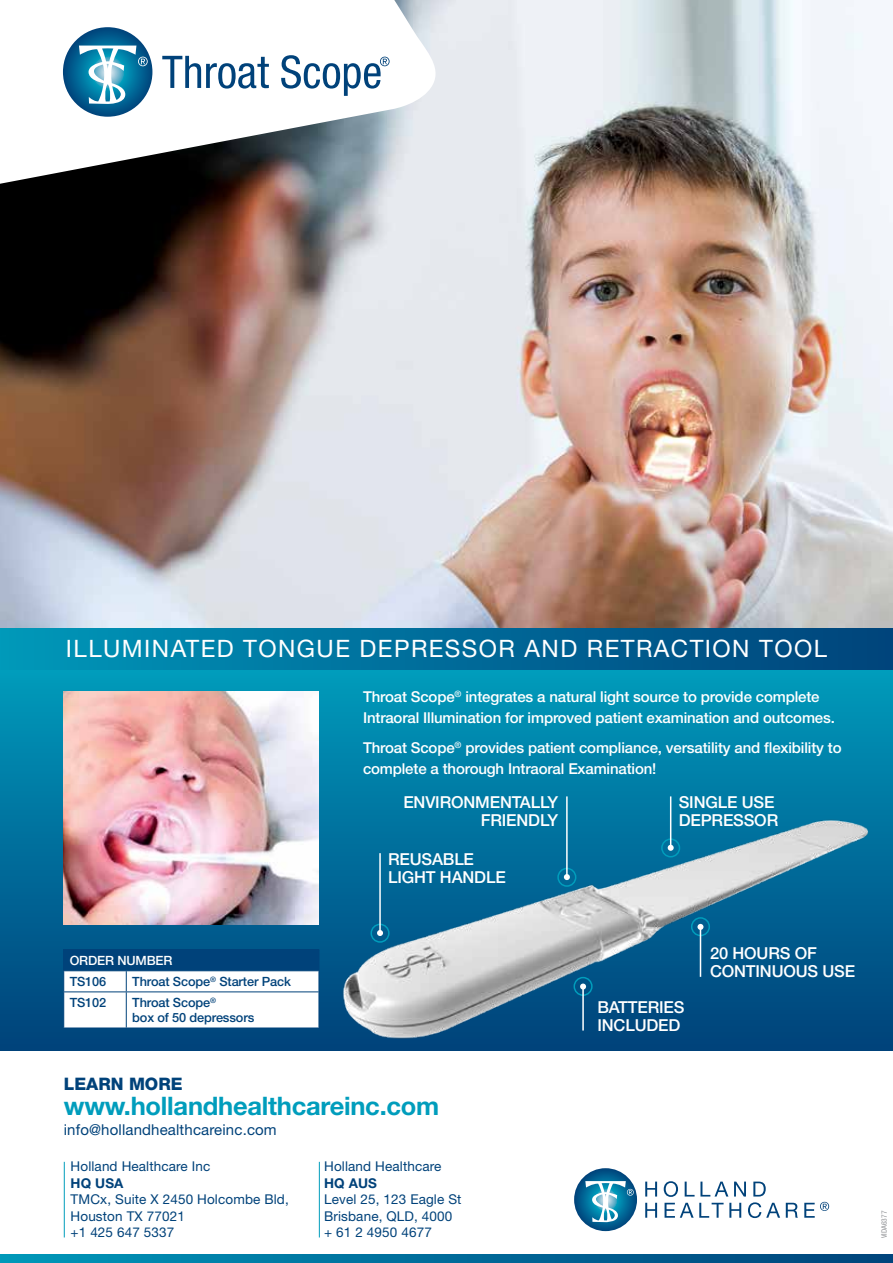
<style>
.page{position:relative;width:893px;height:1263px;background:#fff}
.page>*{position:absolute;margin:0;border:0;box-sizing:border-box;transform-origin:0 0}
.t1{font:700 25.5px "Helvetica Neue LT Std";letter-spacing:-.01em;color:#009dbc}
.t2{font:24px "Helvetica Neue LT Std";letter-spacing:.06em;color:#fff}
.t3{font:800 17.25px "Helvetica Neue LT Std";color:#00427a}
.t4{font:500 16.5px/18px "Helvetica Neue LT Std";letter-spacing:-.01em;color:#fff}
.t5{font:500 15px/21px "Helvetica Neue LT Std";letter-spacing:-.01em;color:#fff}
.t6{font:15px "Helvetica Neue LT Std";letter-spacing:.01em;color:#00427a}
.t7{font:13.5px/16.5px "Helvetica Neue LT Std";letter-spacing:.01em;color:#00427a}
.t8{font:700 13.5px "Helvetica Neue LT Std";letter-spacing:.01em;color:#00427a}
.t9{font:500 12.75px/15px "Helvetica Neue LT Std";letter-spacing:-.01em;color:#00427a}
.t10{font:500 12.75px "Helvetica Neue LT Std";letter-spacing:-.01em;color:#fff}
.t11{font:condensed 7.5px "Helvetica Neue LT Std";color:#939598}
</style>
<div class="page">
<img style="left:0;top:0;width:893px;height:628px">
<div style="left:0;top:669px;width:893px;height:382px;background:linear-gradient(to bottom,#009abb,#004079)"></div>
<div style="left:0;top:628px;width:893px;height:41px;background:linear-gradient(to right,#0097b9,#00427b)"></div>
<img style="left:334px;top:810px;width:547px;height:235px">
<div style="left:370px;top:924px;width:20px;height:19px;border:2px solid #009dbc;border-radius:50%"></div>
<hr style="left:379px;top:853px;width:2px;height:80px;background:#fff">
<svg style="left:377px;top:930px;width:6px;height:6px"></svg>
<div style="left:661px;top:838px;width:19px;height:19px;border:2px solid #009dbc;border-radius:50%"></div>
<hr style="left:670px;top:796px;width:1px;height:52px;background:#fff">
<svg style="left:668px;top:845px;width:6px;height:6px"></svg>
<div style="left:557px;top:868px;width:19px;height:19px;border:2px solid #009dbc;border-radius:50%"></div>
<hr style="left:566px;top:796px;width:2px;height:81px;background:#fff">
<svg style="left:564px;top:874px;width:6px;height:6px"></svg>
<div style="left:573px;top:977px;width:20px;height:19px;border:2px solid #009dbc;border-radius:50%"></div>
<hr style="left:582px;top:986px;width:2px;height:44px;background:#fff">
<svg style="left:580px;top:983px;width:6px;height:6px"></svg>
<div style="left:691px;top:917px;width:19px;height:19px;border:2px solid #009dbc;border-radius:50%"></div>
<hr style="left:700px;top:927px;width:1px;height:50px;background:#fff">
<svg style="left:697px;top:924px;width:6px;height:6px"></svg>
<svg style="left:0;top:1254px;width:893px;height:9px;background:#006c99"></svg>
<svg style="left:0;top:0;width:443px;height:216px"></svg>
<img style="left:64px;top:691px;width:255px;height:234px">
<svg style="left:63px;top:27px;width:89px;height:90px;background:#08588a"></svg>
<svg style="left:162px;top:56px;width:107px;height:33px"></svg>
<svg style="left:281px;top:55px;width:109px;height:41px"></svg>
<svg style="left:79px;top:46px;width:69px;height:58px"></svg>
<hr style="left:64px;top:1162px;width:1px;height:75px;background:#009dbc">
<hr style="left:319px;top:1162px;width:1px;height:75px;background:#009dbc">
<svg style="left:574px;top:1168px;width:63px;height:63px"></svg>
<svg style="left:585px;top:1181px;width:49px;height:41px"></svg>
<svg style="left:645px;top:1203px;width:12px;height:15px"></svg>
<svg style="left:665px;top:1203px;width:76px;height:15px"></svg>
<svg style="left:748px;top:1202px;width:32px;height:16px"></svg>
<svg style="left:786px;top:1203px;width:12px;height:15px"></svg>
<svg style="left:804px;top:1202px;width:25px;height:16px"></svg>
<svg style="left:645px;top:1181px;width:12px;height:15px"></svg>
<svg style="left:664px;top:1181px;width:14px;height:16px"></svg>
<svg style="left:685px;top:1181px;width:43px;height:15px"></svg>
<svg style="left:734px;top:1181px;width:12px;height:15px"></svg>
<svg style="left:753px;top:1181px;width:13px;height:15px"></svg>
<hr style="left:63px;top:949px;width:63px;height:1px;background:#00427a">
<hr style="left:126px;top:949px;width:193px;height:1px;background:#00427a">
<svg style="left:63px;top:950px;width:257px;height:78px"></svg>
<hr style="left:63px;top:991px;width:63px;height:1px;background:#00427a">
<hr style="left:63px;top:992px;width:1px;height:35px;background:#00427a">
<hr style="left:126px;top:991px;width:193px;height:1px;background:#00427a">
<hr style="left:126px;top:992px;width:1px;height:35px;background:#00427a">
<hr style="left:319px;top:992px;width:1px;height:35px;background:#00427a">
<hr style="left:63px;top:1027px;width:63px;height:1px;background:#00427a">
<hr style="left:126px;top:1027px;width:193px;height:1px;background:#00427a">
<h2 class="t2" style="left:66px;top:634px;width:763px">ILLUMINATED TONGUE DEPRESSOR AND RETRACTION TOOL</h2>
<p class="t5" style="left:363px;top:686px;width:473px">Throat Scope<sup>®</sup> integrates a natural light source to provide complete<br>Intraoral Illumination for improved patient examination and outcomes.</p>
<p class="t5" style="left:363px;top:737px;width:480px">Throat Scope<sup>®</sup> provides patient compliance, versatility and flexibility to complete a thorough Intraoral Examination!</p>
<p class="t4" style="left:403px;top:793px;width:156px;text-align:right">ENVIRONMENTALLY<br>FRIENDLY</p>
<p class="t10" style="left:70px;top:953px;width:104px">ORDER NUMBER</p>
<p class="t9" style="left:70px;top:974px;width:38px">TS106</p>
<p class="t9" style="left:132px;top:974px;width:160px">Throat Scope<sup>®</sup> Starter Pack</p>
<p class="t9" style="left:70px;top:995px;width:38px">TS102</p>
<p class="t9" style="left:132px;top:995px;width:124px">Throat Scope<sup>®<br></sup>box of 50 depressors</p>
<p class="t4" style="left:388px;top:850px;width:119px">REUSABLE<br>LIGHT HANDLE</p>
<p class="t3" style="left:64px;top:1073px;width:120px">LEARN MORE</p>
<h1 class="t1" style="left:64px;top:1090px;width:377px">www.hollandhealthcareinc.com</h1>
<p class="t6" style="left:64px;top:1121px;width:214px">info@hollandhealthcareinc.com</p>
<p class="t7" style="left:71px;top:1158px;width:141px">Holland Healthcare Inc</p>
<p class="t8" style="left:71px;top:1175px;width:54px">HQ USA</p>
<p class="t7" style="left:71px;top:1191px;width:220px">TMCx, Suite X 2450 Holcombe Bld,<br>Houston TX 77021<br>+1 425 647 5337</p>
<p class="t7" style="left:324px;top:1158px;width:119px">Holland Healthcare</p>
<p class="t8" style="left:324px;top:1175px;width:54px">HQ AUS</p>
<p class="t7" style="left:324px;top:1191px;width:139px">Level 25, 123 Eagle St<br>Brisbane, QLD, 4000 + 61 2 4950 4677</p>
<p class="t4" style="left:679px;top:793px;width:101px">SINGLE USE<br>DEPRESSOR</p>
<p class="t4" style="left:597px;top:997px;width:89px">BATTERIES<br>INCLUDED</p>
<p class="t4" style="left:710px;top:944px;width:147px">20 HOURS OF<br>CONTINUOUS USE</p>
<p class="t11" style="left:880px;top:1238px;width:29px;rotate:-90deg">VIDA6377</p>
</div>
